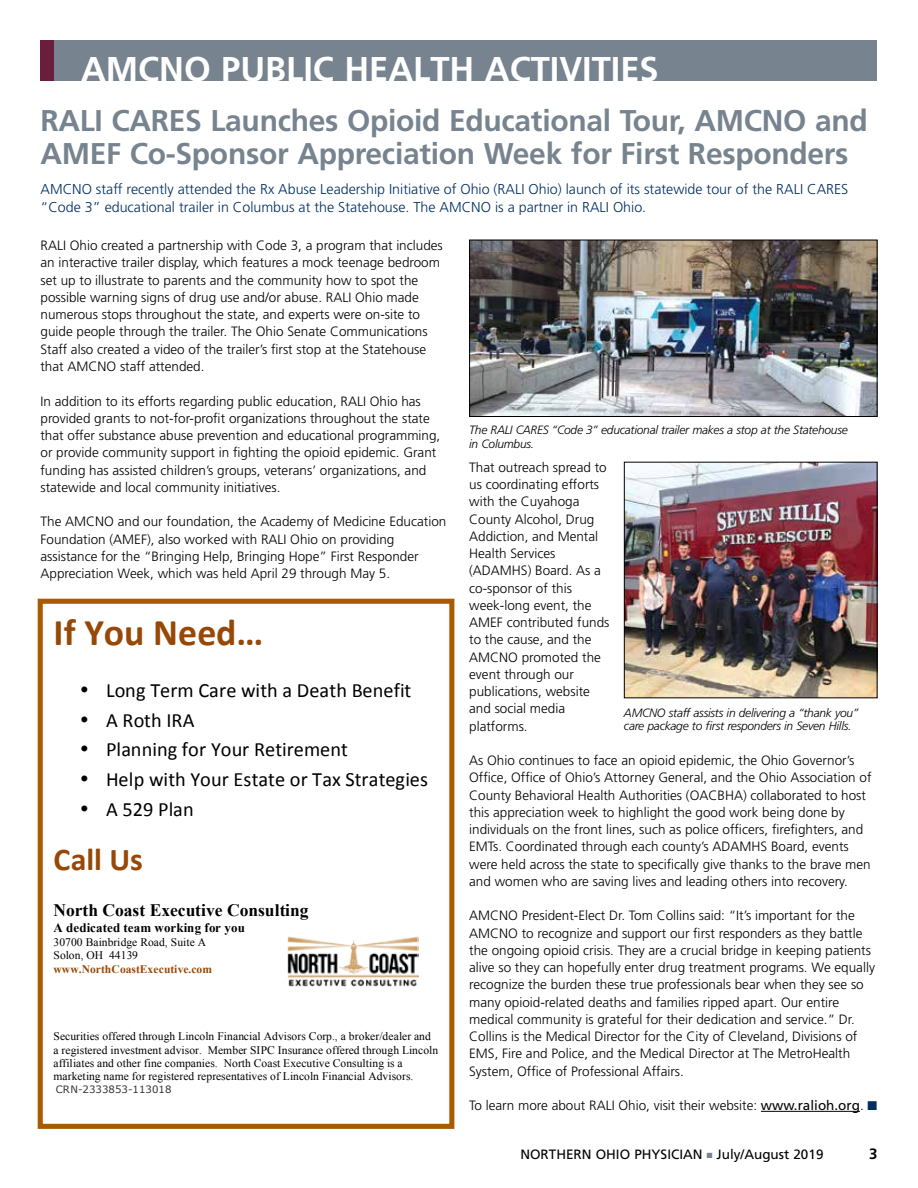
<style>
.page{position:relative;width:918px;height:1188px;background:#fff}
.page>*{position:absolute;margin:0;border:0;box-sizing:border-box;transform-origin:0 0}
.t1{font:700 37.8px "Calibri";color:#984806}
.t2{font:700 34.35px "Frutiger";color:#fff}
.t3{font:700 31.8px "Calibri";color:#984806}
.t4{font:700 30px/33px "Frutiger";letter-spacing:-.01em;color:#77848f}
.t5{font:20.25px "Calibri";letter-spacing:.005em;color:#000}
.t6{font:700 17.55px "Times New Roman";color:#000}
.t7{font:700 15px "Frutiger";color:#000}
.t8{font:300 14.25px/18px "Frutiger";color:#002f60}
.t9{font:300 13.5px/17.2px "Frutiger";color:#000}
.t10{font:13.5px "Frutiger";color:#000}
.t11{font:700 12.9px "Times New Roman";letter-spacing:.015em;color:#000}
.t12{font:italic 300 12px/13.5px "Frutiger";letter-spacing:-.02em;color:#000}
.t13{font:11.55px/13.4px "Times New Roman";letter-spacing:.01em;color:#000}
.t14{font:700 11.55px "Times New Roman";letter-spacing:.005em;color:#984806}
.t15{font:10.2px "Verdana";letter-spacing:.02em;color:#333}
.s1{font-weight:400}
.s2{color:#002f60}
.s3{color:#77848f}
</style>
<div class="page">
<div style="left:40px;top:40px;width:838px;height:41px;background:#77848f"></div>
<div style="left:40px;top:40px;width:14px;height:41px;background:#6b1d3c"></div>
<img style="left:471px;top:242px;width:405px;height:173px">
<div style="left:469px;top:240px;width:409px;height:177px;border:1px solid #000"></div>
<hr style="left:761px;top:1111px;width:99px;height:1px;background:#000">
<div style="left:38px;top:599px;width:416px;height:530px;border:5px solid #aa5b02"></div>
<img style="left:43px;top:609px;width:406px;height:510px">
<div style="left:276px;top:927px;width:157px;height:74px;background:#fff"></div>
<img style="left:287px;top:936px;width:131px;height:51px">
<img style="left:626px;top:464px;width:250px;height:232px">
<div style="left:624px;top:462px;width:254px;height:236px;border:1px solid #000"></div>
<h2 class="t2" style="left:81px;top:49px;width:579px">AMCNO PUBLIC HEALTH ACTIVITIES</h2>
<h3 class="t4" style="left:40px;top:104px;width:829px">RALI CARES Launches Opioid Educational Tour, AMCNO and<br>AMEF Co-Sponsor Appreciation Week for First Responders</h3>
<p class="t8" style="left:40px;top:180px;width:809px">AMCNO staff recently attended the Rx Abuse Leadership Initiative of Ohio (RALI Ohio) launch of its statewide tour of the RALI CARES “Code 3” educational trailer in Columbus at the Statehouse. The AMCNO is a partner in RALI Ohio.</p>
<p class="t9" style="left:40px;top:237px;width:404px">RALI Ohio created a partnership with Code 3, a program that includes an interactive trailer display, which features a mock teenage bedroom set up to illustrate to parents and the community how to spot the possible warning signs of drug use and/or abuse. RALI Ohio made numerous stops throughout the state, and experts were on-site to guide people through the trailer. The Ohio Senate Communications Staff also created a video of the trailer’s first stop at the Statehouse that AMCNO staff attended.</p>
<p class="t9" style="left:40px;top:392px;width:401px">In addition to its efforts regarding public education, RALI Ohio has provided grants to not-for-profit organizations throughout the state that offer substance abuse prevention and educational programming, or provide community support in fighting the opioid epidemic. Grant funding has assisted children’s groups, veterans’ organizations, and statewide and local community initiatives.</p>
<p class="t9" style="left:40px;top:513px;width:407px">The AMCNO and our foundation, the Academy of Medicine Education Foundation (AMEF), also worked with RALI Ohio on providing assistance for the “Bringing Help, Bringing Hope” First Responder Appreciation Week, which was held April 29 through May 5.</p>
<h1 class="t1" style="left:54px;top:608px;width:211px">If You Need…</h1>
<h3 class="t5" style="left:80px;top:677px;width:333px">• Long Term Care with a Death Benefit</h3>
<h3 class="t5" style="left:80px;top:707px;width:116px">• A Roth IRA</h3>
<h3 class="t5" style="left:80px;top:737px;width:270px">• Planning for Your Retirement</h3>
<h3 class="t5" style="left:80px;top:767px;width:350px">• Help with Your Estate or Tax Strategies</h3>
<h3 class="t5" style="left:80px;top:796px;width:115px">• A 529 Plan</h3>
<h3 class="t3" style="left:54px;top:840px;width:91px">Call Us</h3>
<p class="t6" style="left:54px;top:898px;width:257px">North Coast Executive Consulting</p>
<p class="t11" style="left:54px;top:919px;width:193px">A dedicated team working for you</p>
<p class="t13" style="left:54px;top:935px;width:154px">30700 Bainbridge Road, Suite A<br>Solon, OH 44139</p>
<p class="t14" style="left:54px;top:961px;width:160px">www.NorthCoastExecutive.com</p>
<p class="t13" style="left:54px;top:1029px;width:386px">Securities offered through Lincoln Financial Advisors Corp., a broker/dealer and a registered investment advisor. Member SIPC Insurance offered through Lincoln affiliates and other fine companies. North Coast Executive Consulting is a marketing name for registered representatives of Lincoln Financial Advisors.</p>
<p class="t15" style="left:56px;top:1082px;width:117px">CRN-2333853-113018</p>
<p class="t12" style="left:469px;top:423px;width:380px">The RALI CARES “Code 3” educational trailer makes a stop at the Statehouse in Columbus.</p>
<p class="t9" style="left:469px;top:458px;width:142px">That outreach spread to us coordinating efforts with the Cuyahoga<br>County Alcohol, Drug<br>Addiction, and Mental<br>Health Services (ADAMHS) Board. As a co-sponsor of this week-long event, the<br>AMEF contributed funds to the cause, and the<br>AMCNO promoted the event through our publications, website and social media platforms.</p>
<p class="t9" style="left:469px;top:752px;width:404px">As Ohio continues to face an opioid epidemic, the Ohio Governor’s Office, Office of Ohio’s Attorney General, and the Ohio Association of County Behavioral Health Authorities (OACBHA) collaborated to host this appreciation week to highlight the good work being done by individuals on the front lines, such as police officers, firefighters, and EMTs. Coordinated through each county’s ADAMHS Board, events were held across the state to specifically give thanks to the brave men and women who are saving lives and leading others into recovery.</p>
<p class="t9" style="left:469px;top:907px;width:407px">AMCNO President-Elect Dr. Tom Collins said: “It’s important for the AMCNO to recognize and support our first responders as they battle the ongoing opioid crisis. They are a crucial bridge in keeping patients alive so they can hopefully enter drug treatment programs. We equally recognize the burden these true professionals bear when they see so many opioid-related deaths and families ripped apart. Our entire medical community is grateful for their dedication and service.” Dr.<br>Collins is the Medical Director for the City of Cleveland, Divisions of EMS, Fire and Police, and the Medical Director at The MetroHealth System, Office of Professional Affairs.</p>
<p class="t9" style="left:469px;top:1097px;width:410px">To learn more about RALI Ohio, visit their website: <span class="s1">www.ralioh.org</span>. <span class="s2">■</span></p>
<p class="t12" style="left:624px;top:706px;width:236px">AMCNO staff assists in delivering a “thank you” care package to first responders in Seven Hills.</p>
<p class="t10" style="left:520px;top:1147px;width:305px">NORTHERN OHIO PHYSICIAN <span class="s3">■</span> July/August 2019</p>
<p class="t7" style="left:869px;top:1145px;width:10px">3</p>
</div>
